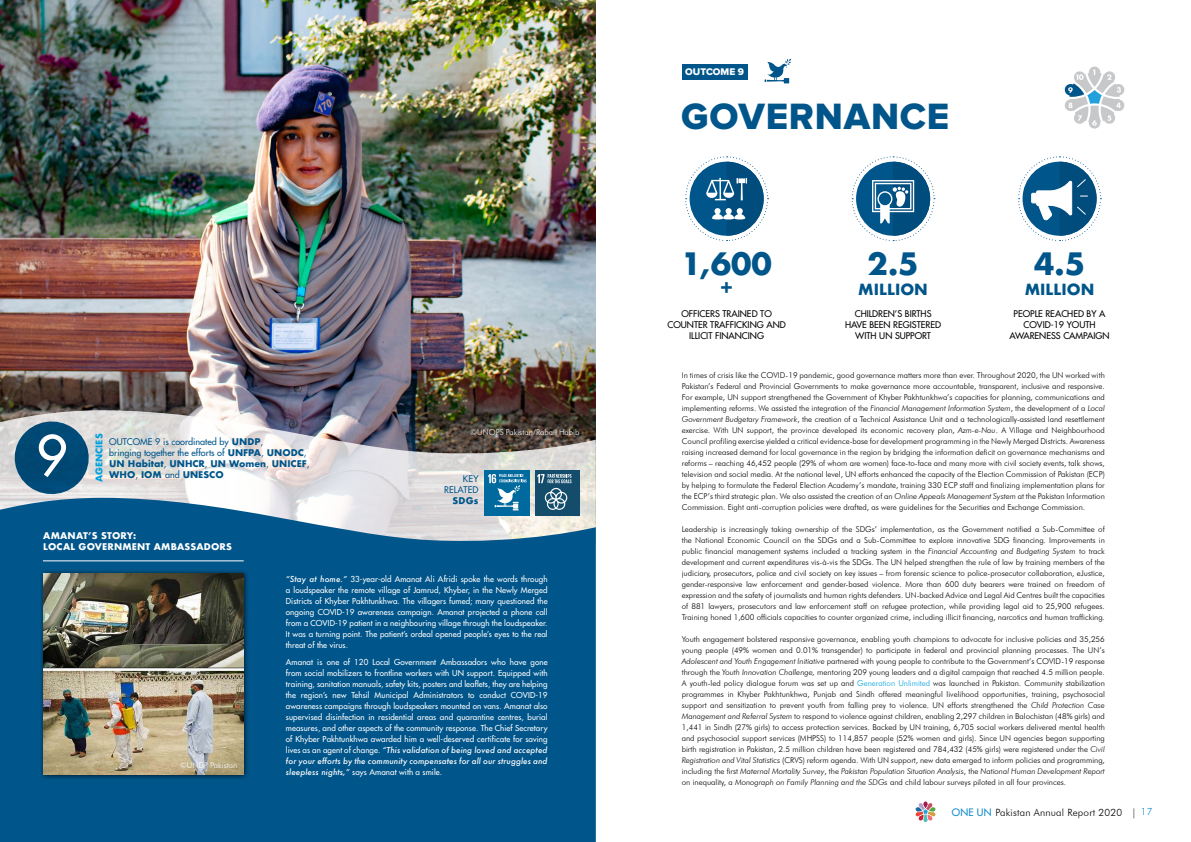
<style>
.page{position:relative;width:1191px;height:842px;background:#fff}
.page>*{position:absolute;margin:0;border:0;box-sizing:border-box;transform-origin:0 0}
.t1{font:54.6px "Futura";color:#fff}
.t2{font:38px "Proxima Nova Extrabld";letter-spacing:.02em;color:#00558a}
.t3{font:700 30px "Futura";color:#00558a}
.t4{font:700 20px "Futura";color:#00558a}
.t5{font:700 15px "Futura";color:#00558a}
.t6{font:300 10px "Futura BT";letter-spacing:.02em;color:#000}
.t7{font:10px "Proxima Nova Extrabld";color:#fff}
.t8{font:9px/11px "Futura";color:#000;text-align:center}
.t9{font:9px/11px "Futura";color:#00558a}
.t10{font:700 9px/11px "Futura";letter-spacing:.02em;color:#fff}
.t11{font:700 9px "Futura";color:#00558a}
.t12{font:9px/11px "Futura";letter-spacing:.02em;color:#00558a;text-align:right}
.t13{font:700 9px "Futura";color:#00a1de}
.t14{font:300 8px/11px "Futura BT";color:#000;text-align:justify}
.t15{font:8px/11px "Futura";letter-spacing:.01em;color:#fff;text-align:justify}
.t16{font:300 8px "Futura BT";color:#fff}
.s1{font-weight:700}
.s2{font-weight:400}
.s3{font-weight:500;font-style:italic}
.s4{font-style:italic}
.s5{color:#00a1de}
.s6{font-family:"Futura";font-weight:400;color:#118acb}
.s7{color:#118acb}
</style>
<div class="page">
<svg style="left:915px;top:801px;width:20px;height:21px"></svg>
<img style="left:0;top:0;width:595px;height:410px">
<img style="left:0;top:410px;width:596px;height:88px">
<svg style="left:0;top:498px;width:596px;height:344px;background:#105f90"></svg>
<svg style="left:14px;top:417px;width:80px;height:82px;background:#507e9a"></svg>
<hr style="left:43px;top:560px;width:201px;height:1px;background:#fff">
<div style="left:39px;top:570px;width:211px;height:210px;background:#000;opacity:.75"></div>
<img style="left:43px;top:574px;width:201px;height:200px">
<div style="left:485px;top:470px;width:45px;height:45px;background:#00699e"></div>
<svg style="left:488px;top:474px;width:38px;height:36px"></svg>
<div style="left:535px;top:470px;width:44px;height:45px;background:#144d6b"></div>
<svg style="left:537px;top:474px;width:34px;height:36px"></svg>
<div style="left:682px;top:65px;width:65px;height:15px;background:#00558a"></div>
<svg style="left:1088px;top:67px;width:12px;height:11px"></svg>
<svg style="left:1088px;top:117px;width:12px;height:12px"></svg>
<svg style="left:1064px;top:70px;width:61px;height:56px"></svg>
<svg style="left:764px;top:59px;width:27px;height:24px"></svg>
<svg style="left:685px;top:156px;width:83px;height:85px"></svg>
<svg style="left:851px;top:156px;width:84px;height:86px"></svg>
<svg style="left:1018px;top:156px;width:83px;height:85px"></svg>
<p class="t13" style="left:93px;top:482px;width:50px;rotate:-90deg">AGENCIES</p>
<h1 class="t1" style="left:36px;top:422px;width:33px">9</h1>
<p class="t9" style="left:109px;top:436px;width:201px">OUTCOME 9 is coordinated by <span class="s1">UNDP</span>,<br>bringing together the efforts of <span class="s1">UNFPA</span>, <span class="s1">UNODC</span>,<br><span class="s1">UN Habitat</span>, <span class="s1">UNHCR</span>, <span class="s1">UN Women</span>, <span class="s1">UNICEF</span>,</p>
<p class="t11" style="left:109px;top:468px;width:116px">WHO<span class="s2">,</span> IOM <span class="s2">and</span> UNESCO</p>
<p class="t16" style="left:470px;top:427px;width:110px">©UNOPS Pakistan/Rabail Habib</p>
<p class="t12" style="left:444px;top:473px;width:36px">KEY<br>RELATED</p>
<p class="t11" style="left:452px;top:494px;width:27px">SDGs</p>
<p class="t10" style="left:43px;top:530px;width:190px">AMANAT’S STORY:<br>LOCAL GOVERNMENT AMBASSADORS</p>
<p class="t16" style="left:180px;top:760px;width:58px">©UNDP Pakistan</p>
<p class="t15" style="left:286px;top:573px;width:263px"><span class="s3">“Stay at home.”</span> 33-year-old Amanat Ali Afridi spoke the words through a loudspeaker the remote village of Jamrud, Khyber, in the Newly Merged Districts of Khyber Pakhtunkhwa. The villagers fumed; many questioned the ongoing COVID-19 awareness campaign. Amanat projected a phone call from a COVID-19 patient in a neighbouring village through the loudspeaker.<br>It was a turning point. The patient’s ordeal opened people’s eyes to the real threat of the virus.</p>
<p class="t15" style="left:286px;top:656px;width:263px">Amanat is one of 120 Local Government Ambassadors who have gone from social mobilizers to frontline workers with UN support. Equipped with training, sanitation manuals, safety kits, posters and leaflets, they are helping the region’s new Tehsil Municipal Administrators to conduct COVID-19 awareness campaigns through loudspeakers mounted on vans. Amanat also supervised disinfection in residential areas and quarantine centres, burial measures, and other aspects of the community response. The Chief Secretary of Khyber Pakhtunkhwa awarded him a well-deserved certificate for saving lives as an agent of change. <span class="s3">“This validation of being loved and accepted for your efforts by the community compensates for all our struggles and sleepless nights,”</span> says Amanat with a smile.</p>
<p class="t7" style="left:685px;top:66px;width:60px">OUTCOME 9</p>
<h2 class="t2" style="left:681px;top:94px;width:270px">GOVERNANCE</h2>
<h3 class="t3" style="left:681px;top:242px;width:92px">1,600</h3>
<h3 class="t4" style="left:720px;top:273px;width:15px">+</h3>
<p class="t8" style="left:667px;top:308px;width:120px">OFFICERS TRAINED TO<br>COUNTER TRAFFICKING AND<br>ILLICIT FINANCING</p>
<h3 class="t3" style="left:867px;top:242px;width:52px">2.5</h3>
<h3 class="t5" style="left:858px;top:279px;width:71px">MILLION</h3>
<p class="t8" style="left:845px;top:308px;width:98px">CHILDREN’S BIRTHS<br>HAVE BEEN REGISTERED<br>WITH UN SUPPORT</p>
<h3 class="t3" style="left:1034px;top:242px;width:52px">4.5</h3>
<h3 class="t5" style="left:1024px;top:279px;width:71px">MILLION</h3>
<p class="t8" style="left:1009px;top:308px;width:101px">PEOPLE REACHED BY A<br>COVID-19 YOUTH<br>AWARENESS CAMPAIGN</p>
<p class="t14" style="left:682px;top:370px;width:424px">In times of crisis like the COVID-19 pandemic, good governance matters more than ever. Throughout 2020, the UN worked with Pakistan’s Federal and Provincial Governments to make governance more accountable, transparent, inclusive and responsive.<br>For example, UN support strengthened the Government of Khyber Pakhtunkhwa’s capacities for planning, communications and implementing reforms. We assisted the integration of the <span class="s4">Financial Management Information System</span>, the development of a <span class="s4">Local Government Budgetary Framework</span>, the creation of a Technical Assistance Unit and a technologically-assisted land resettlement exercise. With UN support, the province developed its economic recovery plan, <span class="s4">Azm-e-Nau</span>. A Village and Neighbourhood Council profiling exercise yielded a critical evidence-base for development programming in the Newly Merged Districts. Awareness raising increased demand for local governance in the region by bridging the information deficit on governance mechanisms and reforms – reaching 46,452 people (29% of whom are women) face-to-face and many more with civil society events, talk shows, television and social media. At the national level, UN efforts enhanced the capacity of the Election Commission of Pakistan (ECP) by helping to formulate the Federal Election Academy’s mandate, training 330 ECP staff and finalizing implementation plans for the ECP’s third strategic plan. We also assisted the creation of an <span class="s4">Online Appeals Management System</span> at the Pakistan Information Commission. Eight anti-corruption policies were drafted, as were guidelines for the Securities and Exchange Commission.</p>
<p class="t14" style="left:682px;top:524px;width:424px">Leadership is increasingly taking ownership of the SDGs’ implementation, as the Government notified a Sub-Committee of the National Economic Council on the SDGs and a Sub-Committee to explore innovative SDG financing. Improvements in public financial management systems included a tracking system in the <span class="s4">Financial Accounting and Budgeting System</span> to track development and current expenditures vis-à-vis the SDGs. The UN helped strengthen the rule of law by training members of the judiciary, prosecutors, police and civil society on key issues – from forensic science to police-prosecutor collaboration, eJustice, gender-responsive law enforcement and gender-based violence. More than 600 duty bearers were trained on freedom of expression and the safety of journalists and human rights defenders. UN-backed Advice and Legal Aid Centres built the capacities of 881 lawyers, prosecutors and law enforcement staff on refugee protection, while providing legal aid to 25,900 refugees.<br>Training honed 1,600 officials capacities to counter organized crime, including illicit financing, narcotics and human trafficking.</p>
<p class="t14" style="left:682px;top:634px;width:424px">Youth engagement bolstered responsive governance, enabling youth champions to advocate for inclusive policies and 35,256 young people (49% women and 0.01% transgender) to participate in federal and provincial planning processes. The UN’s <span class="s4">Adolescent and Youth Engagement Initiative</span> partnered with young people to contribute to the Government’s COVID-19 response through the <span class="s4">Youth Innovation Challenge,</span> mentoring 209 young leaders and a digital campaign that reached 4.5 million people.<br>A youth-led policy dialogue forum was set up and <span class="s5">Generation Unlimited</span> was launched in Pakistan. Community stabilization programmes in Khyber Pakhtunkhwa, Punjab and Sindh offered meaningful livelihood opportunities, training, psychosocial support and sensitization to prevent youth from falling prey to violence. UN efforts strengthened the <span class="s4">Child Protection Case Management and Referral System</span> to respond to violence against children, enabling 2,297 children in Balochistan (48% girls) and 1,441 in Sindh (27% girls) to access protection services. Backed by UN training, 6,705 social workers delivered mental health and psychosocial support services (MHPSS) to 114,857 people (52% women and girls). Since UN agencies began supporting birth registration in Pakistan, 2.5 million children have been registered and 784,432 (45% girls) were registered under the <span class="s4">Civil Registration and Vital Statistics</span> (CRVS) reform agenda. With UN support, new data emerged to inform policies and programming, including the first <span class="s4">Maternal Mortality Survey</span>, the <span class="s4">Pakistan Population Situation Analysis</span>, the <span class="s4">National Human Development Report </span>on inequality, a <span class="s4">Monograph on Family Planning and the SDGs</span> and child labour surveys piloted in all four provinces.</p>
<p class="t6" style="left:952px;top:806px;width:202px"><span class="s6">ONE UN</span> Pakistan Annual Report 2020 | <span class="s7">17</span></p>
</div>
